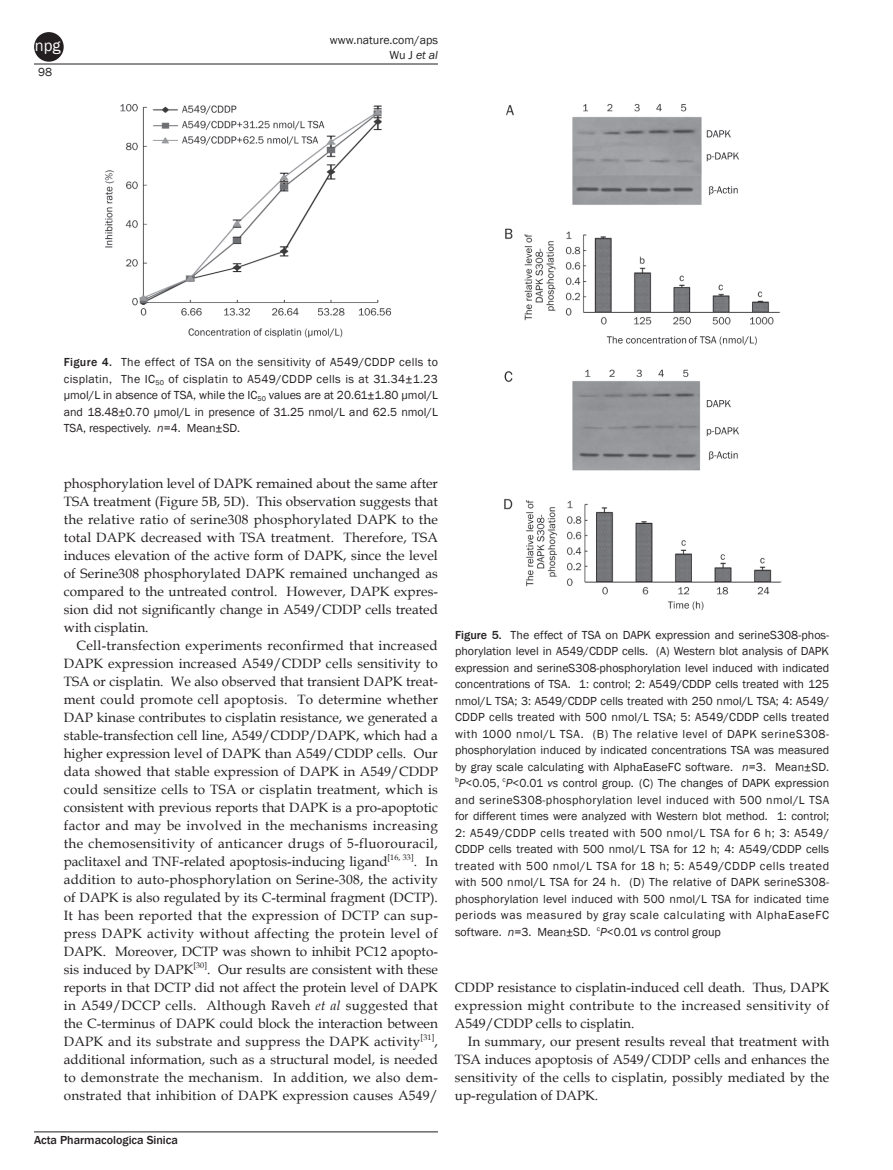
<style>
.page{position:relative;width:893px;height:1170px;background:#fff}
.page>*{position:absolute;margin:0;border:0;box-sizing:border-box;transform-origin:0 0}
.t1{font:16.5px "Franklin Gothic";color:#fff}
.t2{font:13.5px/18px "Book Antiqua 2";letter-spacing:.005em;color:#231f20;text-align:justify}
.t3{font:13.5px "Book Antiqua 2";letter-spacing:.025em;color:#231f20}
.t4{font:13.5px "Book Antiqua 2";letter-spacing:.03em;color:#231f20}
.t5{font:13.5px "Book Antiqua";color:#231f20}
.t6{font:12px/16.5px "Franklin Gothic";letter-spacing:.025em;color:#231f20}
.t7{font:12px/16.5px "Franklin Gothic Book 2";color:#231f20}
.t8{font:12px/15px "Franklin Gothic";color:#231f20;text-align:right}
.t9{font:500 12px "Franklin Gothic";color:#231f20}
.s1{font-style:italic}
.s2{font-weight:500}
.s3{font-family:"Book Antiqua";font-style:italic}
</style>
<div class="page">
<hr style="left:34px;top:64px;width:404px;height:1px;background:#231f20">
<hr style="left:34px;top:1131px;width:404px;height:1px;background:#231f20">
<div style="left:34px;top:32px;width:30px;height:30px;background:#231f20;border-radius:50%"></div>
<img style="left:105px;top:104px;width:287px;height:234px">
<img style="left:504px;top:104px;width:278px;height:507px">
<p class="t1" style="left:35px;top:35px;width:27px">npg</p>
<p class="t6" style="left:38px;top:64px;width:16px">98</p>
<p class="t8" style="left:330px;top:32px;width:110px">www.nature.com/aps<br>Wu J <span class="s1">et al</span></p>
<p class="t6" style="left:64px;top:354px;width:376px"><span class="s2">Figure 4.</span> The effect of TSA on the sensitivity of A549/CDDP cells to cisplatin, The IC<sub>50</sub> of cisplatin to A549/CDDP cells is at 31.34±1.23</p>
<p class="t7" style="left:64px;top:387px;width:376px">μmol/L in absence of TSA, while the IC<sub>50</sub> values are at 20.61±1.80 μmol/L and 18.48±0.70 μmol/L in presence of 31.25 nmol/L and 62.5 nmol/L</p>
<p class="t8" style="left:64px;top:421px;width:178px">TSA, respectively. <span class="s1">n</span>=4. Mean±SD.</p>
<p class="t2" style="left:64px;top:474px;width:376px">phosphorylation level of DAPK remained about the same after TSA treatment (Figure 5B, 5D). This observation suggests that the relative ratio of serine308 phosphorylated DAPK to the total DAPK decreased with TSA treatment. Therefore, TSA induces elevation of the active form of DAPK, since the level of Serine308 phosphorylated DAPK remained unchanged as compared to the untreated control. However, DAPK expres-</p>
<p class="t5" style="left:64px;top:600px;width:376px">sion did not significantly change in A549/CDDP cells treated</p>
<p class="t2" style="left:64px;top:618px;width:86px">with cisplatin.</p>
<p class="t3" style="left:77px;top:636px;width:363px">Cell-transfection experiments reconfirmed that increased</p>
<p class="t2" style="left:64px;top:654px;width:375px">DAPK expression increased A549/CDDP cells sensitivity to</p>
<p class="t2" style="left:64px;top:672px;width:376px">TSA or cisplatin. We also observed that transient DAPK treat-</p>
<p class="t2" style="left:64px;top:690px;width:376px">ment could promote cell apoptosis. To determine whether</p>
<p class="t2" style="left:64px;top:708px;width:376px">DAP kinase contributes to cisplatin resistance, we generated a</p>
<p class="t2" style="left:64px;top:726px;width:376px">stable-transfection cell line, A549/CDDP/DAPK, which had a</p>
<p class="t2" style="left:64px;top:744px;width:376px">higher expression level of DAPK than A549/CDDP cells. Our</p>
<p class="t2" style="left:64px;top:762px;width:376px">data showed that stable expression of DAPK in A549/CDDP</p>
<p class="t2" style="left:64px;top:780px;width:376px">could sensitize cells to TSA or cisplatin treatment, which is</p>
<p class="t2" style="left:64px;top:798px;width:376px">consistent with previous reports that DAPK is a pro-apoptotic</p>
<p class="t4" style="left:64px;top:816px;width:376px">factor and may be involved in the mechanisms increasing</p>
<p class="t4" style="left:64px;top:834px;width:376px">the chemosensitivity of anticancer drugs of 5-fluorouracil,</p>
<p class="t2" style="left:64px;top:852px;width:376px">paclitaxel and TNF-related apoptosis-inducing ligand<sup>[16,</sup> <sup>33]</sup>. In</p>
<p class="t2" style="left:64px;top:870px;width:376px">addition to auto-phosphorylation on Serine-308, the activity</p>
<p class="t2" style="left:64px;top:888px;width:376px">of DAPK is also regulated by its C-terminal fragment (DCTP).</p>
<p class="t3" style="left:64px;top:906px;width:376px">It has been reported that the expression of DCTP can sup-</p>
<p class="t4" style="left:64px;top:924px;width:376px">press DAPK activity without affecting the protein level of</p>
<p class="t2" style="left:64px;top:942px;width:376px">DAPK. Moreover, DCTP was shown to inhibit PC12 apopto-</p>
<p class="t2" style="left:64px;top:960px;width:376px">sis induced by DAPK<sup>[30]</sup>. Our results are consistent with these</p>
<p class="t2" style="left:64px;top:978px;width:376px">reports in that DCTP did not affect the protein level of DAPK</p>
<p class="t3" style="left:64px;top:996px;width:376px">in A549/DCCP cells. Although Raveh <span class="s3">et al</span> suggested that</p>
<p class="t2" style="left:64px;top:1014px;width:376px">the C-terminus of DAPK could block the interaction between</p>
<p class="t2" style="left:64px;top:1032px;width:376px">DAPK and its substrate and suppress the DAPK activity<sup>[31]</sup>,</p>
<p class="t2" style="left:64px;top:1050px;width:376px">additional information, such as a structural model, is needed</p>
<p class="t3" style="left:64px;top:1068px;width:376px">to demonstrate the mechanism. In addition, we also dem-</p>
<p class="t2" style="left:64px;top:1086px;width:376px">onstrated that inhibition of DAPK expression causes A549/</p>
<p class="t9" style="left:34px;top:1132px;width:145px">Acta Pharmacologica Sinica</p>
<p class="t6" style="left:455px;top:626px;width:376px;text-align:justify"><span class="s2">Figure 5.</span> The effect of TSA on DAPK expression and serineS308-phos&shy;phorylation level in A549/CDDP cells. (A) Western blot analysis of DAPK expression and serineS308-phosphorylation level induced with indicated concentrations of TSA. 1: control; 2: A549/CDDP cells treated with 125 nmol/L TSA; 3: A549/CDDP cells treated with 250 nmol/L TSA; 4: A549/ CDDP cells treated with 500 nmol/L TSA; 5: A549/CDDP cells treated with 1000 nmol/L TSA. (B) The relative level of DAPK serineS308- phosphorylation induced by indicated concentrations TSA was measured by gray scale calculating with AlphaEaseFC software. <span class="s1">n</span>=3. Mean±SD. <sup>b</sup><span class="s1">P</span>&lt;0.05, <sup>c</sup><span class="s1">P</span>&lt;0.01 <span class="s1">vs</span> control group. (C) The changes of DAPK expression and serineS308-phosphorylation level induced with 500 nmol/L TSA for different times were analyzed with Western blot method. 1: control; 2: A549/CDDP cells treated with 500 nmol/L TSA for 6 h; 3: A549/ CDDP cells treated with 500 nmol/L TSA for 12 h; 4: A549/CDDP cells treated with 500 nmol/L TSA for 18 h; 5: A549/CDDP cells treated with 500 nmol/L TSA for 24 h. (D) The relative of DAPK serineS308- phosphorylation level induced with 500 nmol/L TSA for indicated time periods was measured by gray scale calculating with AlphaEaseFC software. <span class="s1">n</span>=3. Mean±SD. <sup>c</sup><span class="s1">P</span>&lt;0.01 <span class="s1">vs</span> control group</p>
<p class="t2" style="left:455px;top:978px;width:376px">CDDP resistance to cisplatin-induced cell death. Thus, DAPK expression might contribute to the increased sensitivity of A549/CDDP cells to cisplatin.</p>
<p class="t2" style="left:455px;top:1032px;width:376px;text-indent:13px">In summary, our present results reveal that treatment with TSA induces apoptosis of A549/CDDP cells and enhances the sensitivity of the cells to cisplatin, possibly mediated by the up-regulation of DAPK.</p>
</div>
